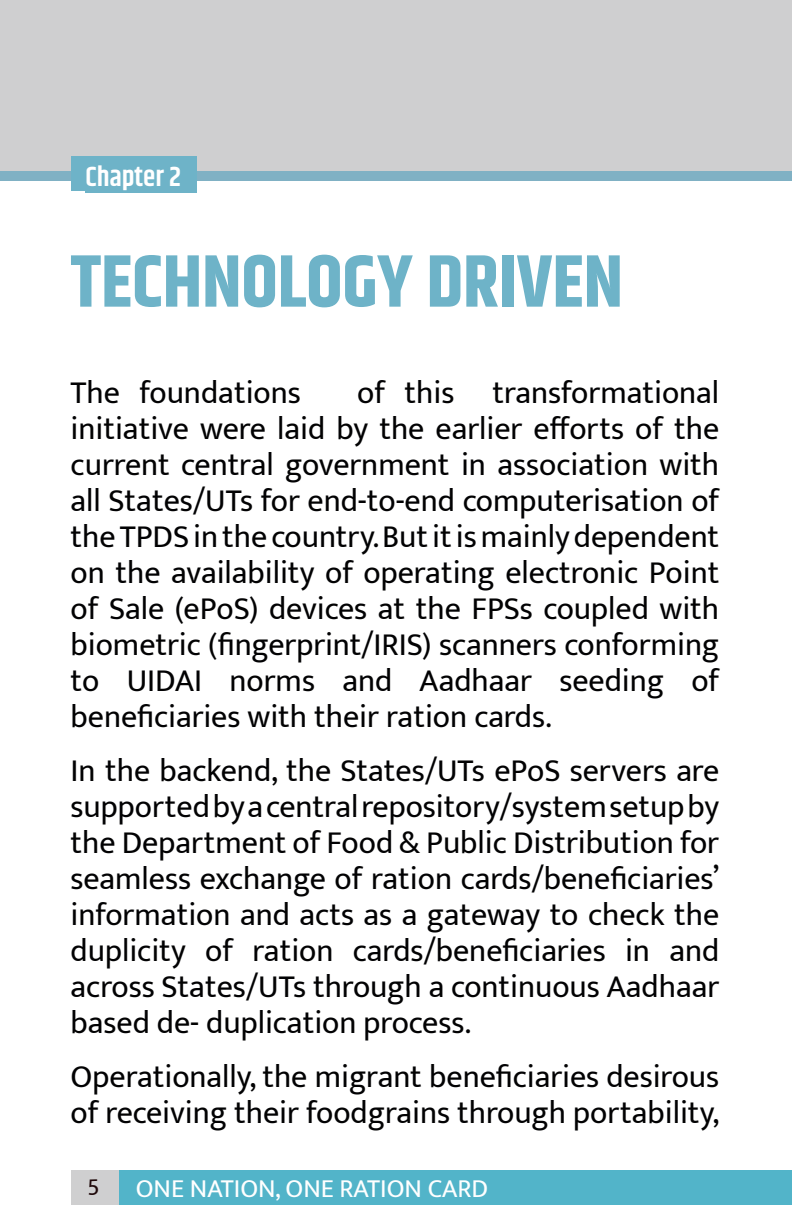
<style>
.page{position:relative;width:792px;height:1224px;background:#fff}
.page>*{position:absolute;margin:0;border:0;box-sizing:border-box;transform-origin:0 0}
.t1{font:700 74px "Khand";color:#6eb3c8}
.t2{font:32px/36px "Mukta";color:#020203;text-align:justify}
.t3{font:600 28px "Khand";color:#fff}
.t4{font:26px "Mukta";color:#fff}
</style>
<div class="page">
<div style="left:71px;top:1171px;width:721px;height:34px;background:#cfcfd0"></div>
<div style="left:119px;top:1171px;width:673px;height:34px;background:#52b4c9"></div>
<div style="left:0;top:171px;width:792px;height:10px;background:#80b1c4"></div>
<div style="left:0;top:0;width:792px;height:171px;background:#cfcfd0"></div>
<div style="left:71px;top:157px;width:118px;height:34px;background:#6eb3c8"></div>
<div style="left:86px;top:156px;width:111px;height:36px;background:#6eb3c8"></div>
<p class="t3" style="left:86px;top:158px;width:97px">Chapter 2</p>
<h1 class="t1" style="left:71px;top:229px;width:554px">TECHNOLOGY DRIVEN</h1>
<p class="t2" style="left:71px;top:374px;width:232px">The foundations</p>
<p class="t2" style="left:71px;top:374px;width:650px;text-indent:287px">of this transformational initiative were laid by the earlier efforts of the current central government in association with all States/UTs for end-to-end computerisation of the TPDS in the country. But it is mainly dependent on the availability of operating electronic Point of Sale (ePoS) devices at the FPSs coupled with biometric (fingerprint/IRIS) scanners conforming to UIDAI norms and Aadhaar seeding of beneficiaries with their ration cards.</p>
<p class="t2" style="left:71px;top:752px;width:650px">In the backend, the States/UTs ePoS servers are supported by a central repository/system setup by the Department of Food &amp; Public Distribution for seamless exchange of ration cards/beneficiaries’ information and acts as a gateway to check the duplicity of ration cards/beneficiaries in and across States/UTs through a continuous Aadhaar based de- duplication process.</p>
<p class="t2" style="left:71px;top:1058px;width:650px">Operationally, the migrant beneficiaries desirous of receiving their foodgrains through portability,</p>
<p class="t4" style="left:136px;top:1173px;width:354px">ONE NATION, ONE RATION CARD</p>
</div>
